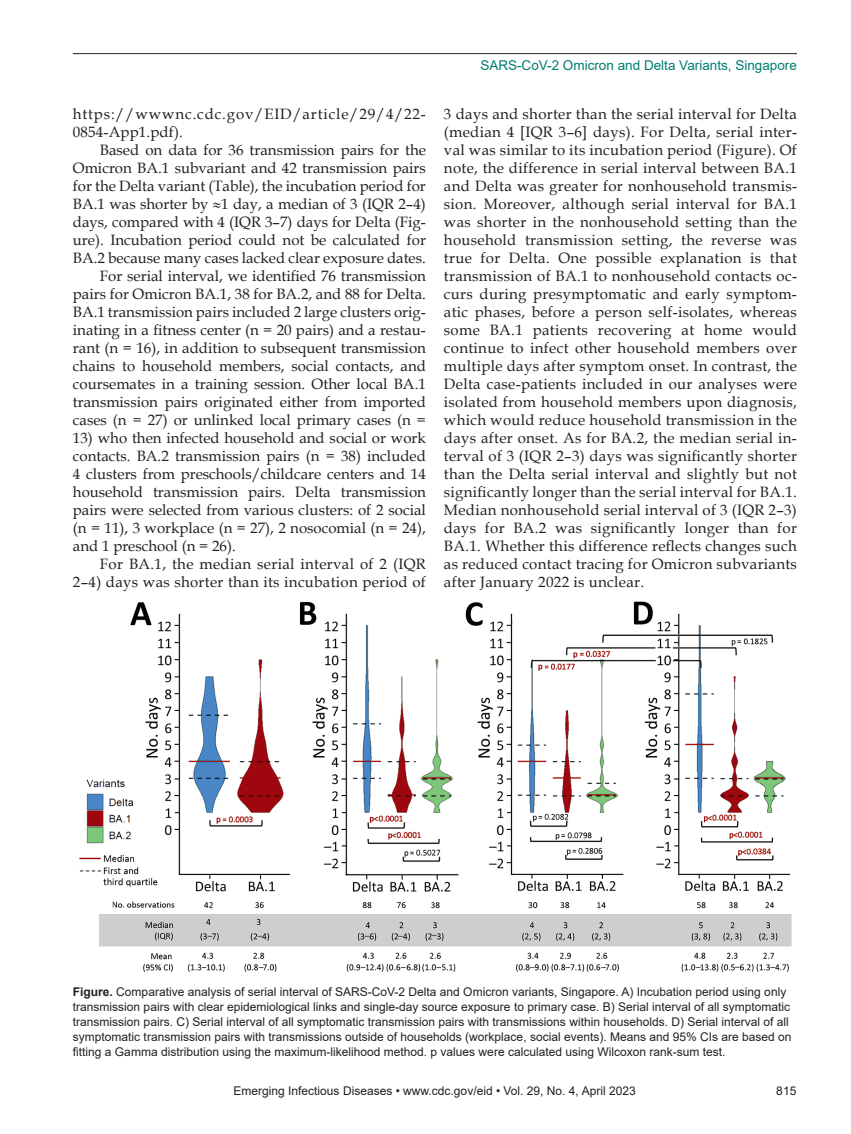
<style>
.page{position:relative;width:851px;height:1134px;background:#fff}
.page>*{position:absolute;margin:0;border:0;box-sizing:border-box;transform-origin:0 0}
.t1{font:15px/18px "Book Antiqua";color:#231f20;text-align:justify}
.t2{font:15px/18px "Book Antiqua";letter-spacing:.02em;color:#231f20;text-align:right}
.t3{font:15px/18px "Book Antiqua";letter-spacing:.055em;color:#231f20}
.t4{font:13.5px "Arial";color:#007d70}
.t5{font:12px/15px "Arial";color:#231f20}
.s1{font-weight:700}
</style>
<div class="page">
<hr style="left:73px;top:53px;width:723px;height:1px;background:#231f20">
<img style="left:79px;top:601px;width:713px;height:371px">
<p class="t3" style="left:73px;top:104px;width:354px">https://wwwnc.cdc.gov/EID/article/29/4/22-<br>0854-App1.pdf).</p>
<p class="t1" style="left:73px;top:140px;width:354px;text-align:right">Based on data for 36 transmission pairs for the Omicron BA.1 subvariant and 42 transmission pairs for the Delta variant (Table), the incubation period for BA.1 was shorter by ≈1 day, a median of 3 (IQR 2–4) days, compared with 4 (IQR 3–7) days for Delta (Fig&shy;ure). Incubation period could not be calculated for BA.2 because many cases lacked clear exposure dates.<br>For serial interval, we identified 76 transmission pairs for Omicron BA.1, 38 for BA.2, and 88 for Delta.<br>BA.1 transmission pairs included 2 large clusters orig&shy;inating in a fitness center (n = 20 pairs) and a restau&shy;rant (n = 16), in addition to subsequent transmission chains to household members, social contacts, and coursemates in a training session. Other local BA.1 transmission pairs originated either from imported cases (n = 27) or unlinked local primary cases (n =</p>
<p class="t1" style="left:73px;top:428px;width:354px">13) who then infected household and social or work contacts. BA.2 transmission pairs (n = 38) included 4 clusters from preschools/childcare centers and 14 household transmission pairs. Delta transmission pairs were selected from various clusters: of 2 social (n = 11), 3 workplace (n = 27), 2 nosocomial (n = 24), and 1 preschool (n = 26).</p>
<p class="t2" style="left:73px;top:554px;width:354px">For BA.1, the median serial interval of 2 (IQR<br>2–4) days was shorter than its incubation period of</p>
<p class="t4" style="left:480px;top:56px;width:318px">SARS-CoV-2 Omicron and Delta Variants, Singapore</p>
<p class="t1" style="left:444px;top:104px;width:354px">3 days and shorter than the serial interval for Delta (median 4 [IQR 3–6] days). For Delta, serial inter&shy;val was similar to its incubation period (Figure). Of note, the difference in serial interval between BA.1 and Delta was greater for nonhousehold transmis&shy;sion. Moreover, although serial interval for BA.1 was shorter in the nonhousehold setting than the household transmission setting, the reverse was true for Delta. One possible explanation is that transmission of BA.1 to nonhousehold contacts oc&shy;curs during presymptomatic and early symptom&shy;atic phases, before a person self-isolates, whereas some BA.1 patients recovering at home would continue to infect other household members over multiple days after symptom onset. In contrast, the Delta case-patients included in our analyses were isolated from household members upon diagnosis, which would reduce household transmission in the days after onset. As for BA.2, the median serial in&shy;terval of 3 (IQR 2–3) days was significantly shorter than the Delta serial interval and slightly but not significantly longer than the serial interval for BA.1.<br>Median nonhousehold serial interval of 3 (IQR 2–3) days for BA.2 was significantly longer than for BA.1. Whether this difference reflects changes such as reduced contact tracing for Omicron subvariants after January 2022 is unclear.</p>
<p class="t5" style="left:73px;top:984px;width:720px"><span class="s1">Figure.</span> Comparative analysis of serial interval of SARS-CoV-2 Delta and Omicron variants, Singapore. A) Incubation period using only transmission pairs with clear epidemiological links and single-day source exposure to primary case. B) Serial interval of all symptomatic transmission pairs. C) Serial interval of all symptomatic transmission pairs with transmissions within households. D) Serial interval of all symptomatic transmission pairs with transmissions outside of households (workplace, social events). Means and 95% CIs are based on fitting a Gamma distribution using the maximum-likelihood method. p values were calculated using Wilcoxon rank-sum test.</p>
<p class="t5" style="left:233px;top:1084px;width:403px">Emerging Infectious Diseases • www.cdc.gov/eid • Vol. 29, No. 4, April 2023</p>
<p class="t5" style="left:776px;top:1084px;width:22px">815</p>
</div>
